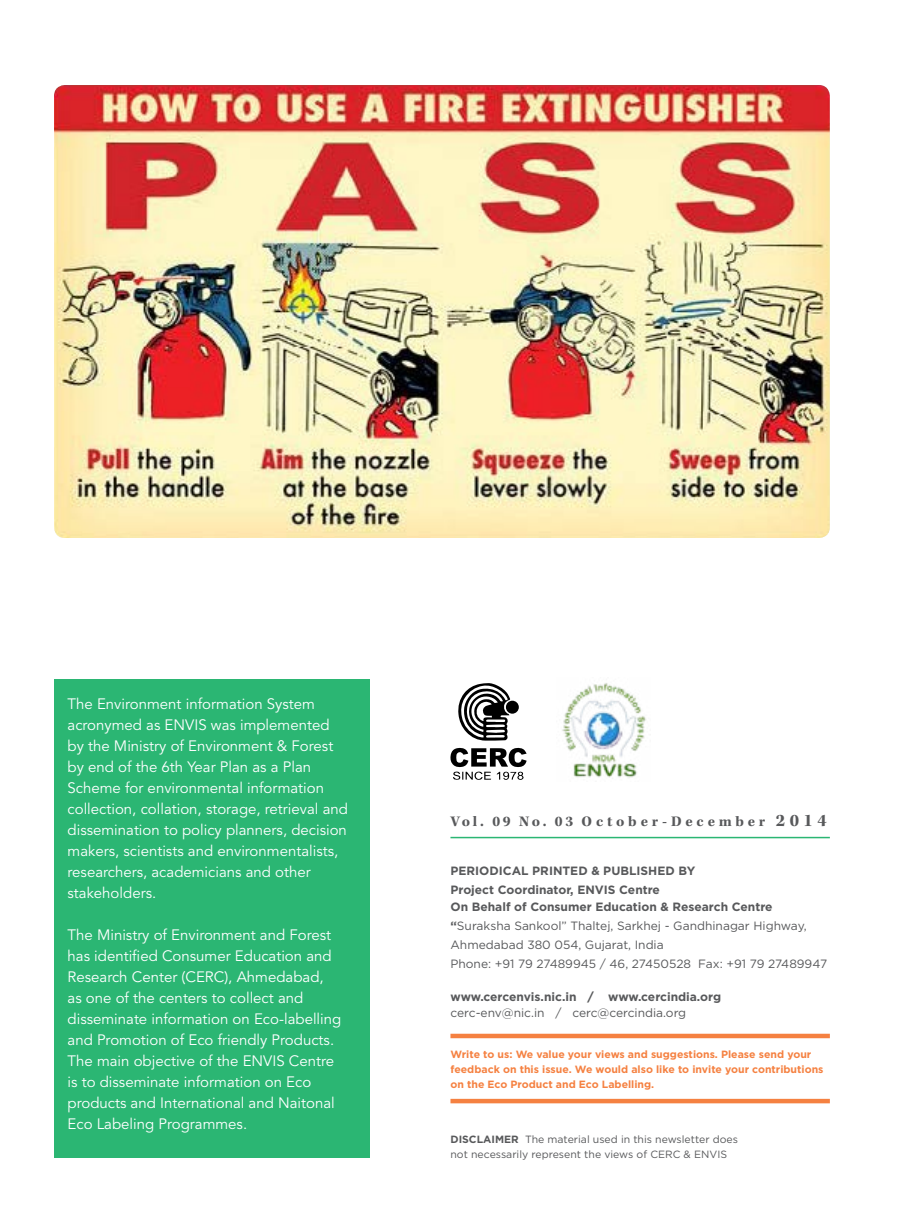
<style>
.page{position:relative;width:915px;height:1212px;background:#fff}
.page>*{position:absolute;margin:0;border:0;box-sizing:border-box;transform-origin:0 0}
.t1{font:15px/21px "Avenir LT Std";color:#fff}
.t2{font:700 15px "Kepler Std";letter-spacing:.25em;color:#58595b}
.t3{font:12px/19.2px "Gotham";color:#58595b}
.t4{font:700 12px/19.2px "Gotham";color:#58595b}
.t5{font:700 10.5px/15px "Gotham";color:#f58141}
.t6{font:10.5px/15px "Gotham";color:#58595b}
.s1{font-size:18px}
.s2{font-weight:700}
</style>
<div class="page">
<div style="left:54px;top:679px;width:315px;height:479px;background:#2bb673"></div>
<img style="left:562px;top:683px;width:84px;height:95px">
<svg style="left:458px;top:683px;width:52px;height:58px"></svg>
<div style="left:505px;top:701px;width:13px;height:13px;background:#000;border-radius:50%"></div>
<svg style="left:450px;top:748px;width:76px;height:32px"></svg>
<hr style="left:450px;top:1099px;width:379px;height:4px;background:#f58141">
<hr style="left:450px;top:1034px;width:379px;height:4px;background:#f58141">
<hr style="left:450px;top:837px;width:379px;height:1px;background:#2bb673">
<img style="left:54px;top:85px;width:775px;height:453px">
<p class="t1" style="left:68px;top:694px;width:282px">The Environment information System acronymed as ENVIS was implemented by the Ministry of Environment &amp; Forest by end of the 6th Year Plan as a Plan Scheme for environmental information collection, collation, storage, retrieval and dissemination to policy planners, decision makers, scientists and environmentalists, researchers, academicians and other stakeholders.</p>
<p class="t1" style="left:68px;top:925px;width:275px">The Ministry of Environment and Forest has identified Consumer Education and Research Center (CERC), Ahmedabad, as one of the centers to collect and disseminate information on Eco-labelling and Promotion of Eco friendly Products.<br>The main objective of the ENVIS Centre is to disseminate information on Eco products and International and Naitonal Eco Labeling Programmes.</p>
<p class="t2" style="left:450px;top:813px;width:377px">Vol. 09 No. 03 October-December <span class="s1">2014</span></p>
<p class="t4" style="left:450px;top:861px;width:246px;text-indent:128px">d &amp; Published By<br>Project Coordinator, ENVIS Centre</p>
<p class="t3" style="left:450px;top:896px;width:378px"><span class="s2">On Behalf of Consumer Education &amp; Research Centre “</span>Suraksha Sankool” Thaltej, Sarkhej - Gandhinagar Highway, Ahmedabad 380 054, Gujarat, India<br>Phone: +91 79 27489945 / 46, 27450528 Fax: +91 79 27489947</p>
<p class="t4" style="left:450px;top:986px;width:272px">www.cercenvis.nic.in / www.cercindia.org</p>
<p class="t3" style="left:450px;top:1003px;width:237px">cerc-env@nic.in / cerc@cercindia.org</p>
<p class="t5" style="left:450px;top:1046px;width:374px">Write to us: We value your views and suggestions. Please send your feedback on this issue. We would also like to invite your contributions on the Eco Product and Eco Labelling.</p>
<p class="t4" style="left:450px;top:861px;width:17px">Perio</p>
<p class="t4" style="left:489px;top:861px;width:60px">dical Printe</p>
<p class="t6" style="left:450px;top:1131px;width:289px"><span class="s2">DISCLAIMER</span> The material used in this newsletter does not necessarily represent the views of CERC &amp; ENVIS</p>
</div>
